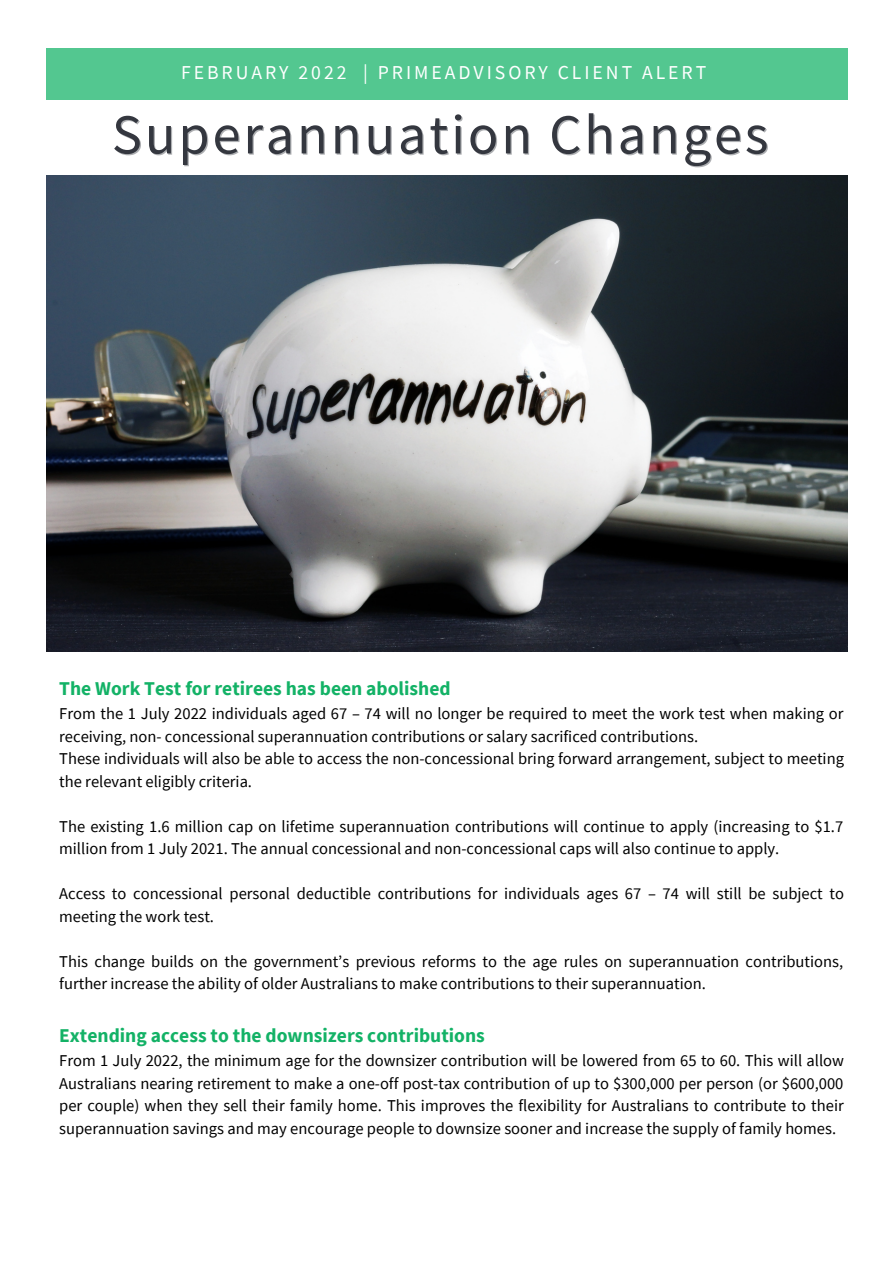
<style>
.page{position:relative;width:894px;height:1264px;background:#fff}
.page>*{position:absolute;margin:0;border:0;box-sizing:border-box;transform-origin:0 0}
.t1{font:56.4px "Source Sans Pro";letter-spacing:.05em;color:#34373f}
.t2{font:19.65px "Source Sans Pro";letter-spacing:.15em;color:#fff}
.t3{font:700 19.5px "Source Sans Pro";color:#13b266}
.t4{font:16.5px/22.5px "Source Sans Pro";color:#000}
</style>
<div class="page">
<div style="left:46px;top:48px;width:801px;height:51px;background:#53c790"></div>
<img style="left:46px;top:175px;width:801px;height:476px">
<p class="t2" style="left:181px;top:60px;width:526px">FEBRUARY 2022 | PRIMEADVISORY CLIENT ALERT</p>
<p class="t1" style="left:112px;top:98px;width:658px">Superannuation Changes</p>
<p class="t3" style="left:59px;top:676px;width:393px">The Work Test for retirees has been abolished</p>
<p class="t4" style="left:59px;top:702px;width:785px">From the 1 July 2022 individuals aged 67 – 74 will no longer be required to meet the work test when making or receiving, non- concessional superannuation contributions or salary sacrificed contributions.</p>
<p class="t4" style="left:59px;top:747px;width:786px">These individuals will also be able to access the non-concessional bring forward arrangement, subject to meeting the relevant eligibly criteria.</p>
<p class="t4" style="left:59px;top:814px;width:785px">The existing 1.6 million cap on lifetime superannuation contributions will continue to apply (increasing to $1.7 million from 1 July 2021. The annual concessional and non-concessional caps will also continue to apply.</p>
<p class="t4" style="left:59px;top:882px;width:786px">Access to concessional personal deductible contributions for individuals ages 67 – 74 will still be subject to meeting the work test.</p>
<p class="t4" style="left:59px;top:949px;width:785px">This change builds on the government’s previous reforms to the age rules on superannuation contributions, further increase the ability of older Australians to make contributions to their superannuation.</p>
<p class="t3" style="left:59px;top:1023px;width:427px">Extending access to the downsizers contributions</p>
<p class="t4" style="left:59px;top:1048px;width:786px;text-align:justify">From 1 July 2022, the minimum age for the downsizer contribution will be lowered from 65 to 60. This will allow Australians nearing retirement to make a one-off post-tax contribution of up to $300,000 per person (or $600,000 per couple) when they sell their family home. This improves the flexibility for Australians to contribute to their superannuation savings and may encourage people to downsize sooner and increase the supply of family homes.</p>
</div>
